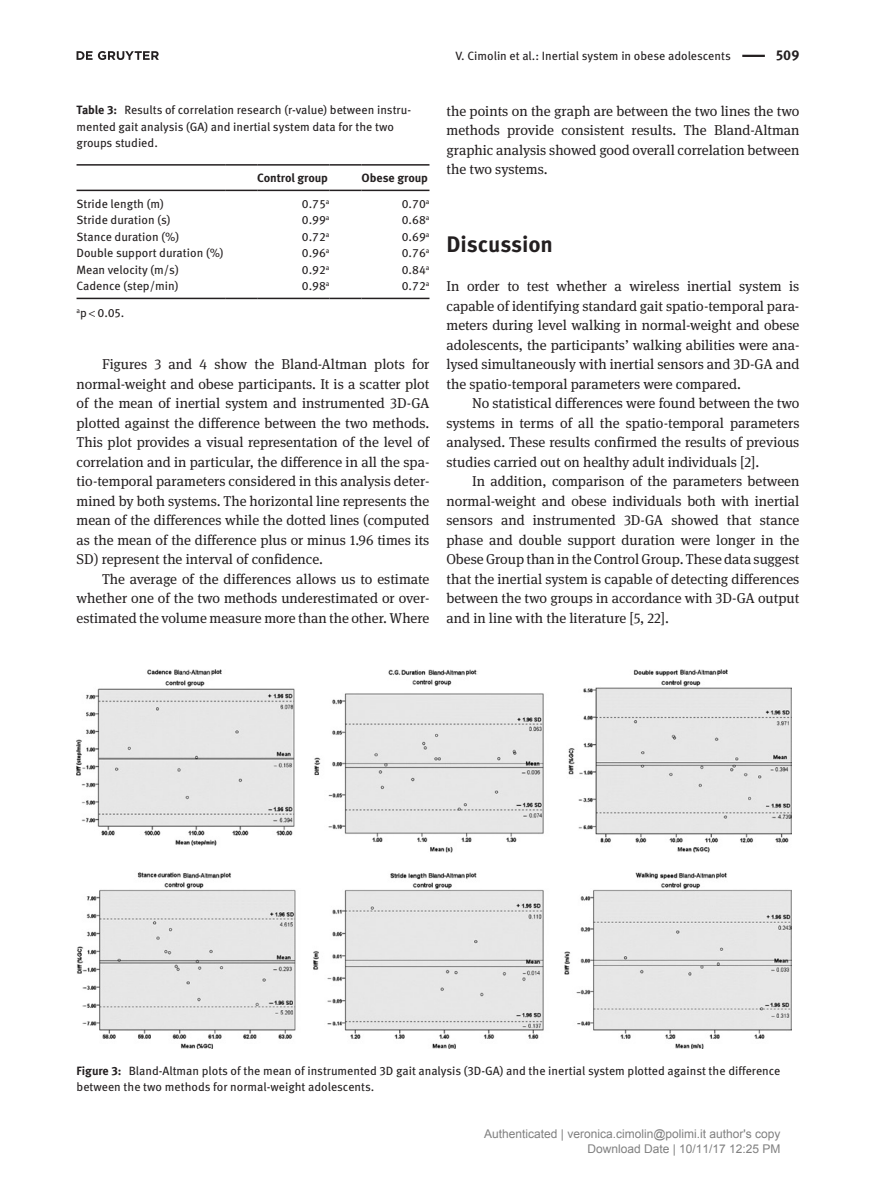
<style>
.page{position:relative;width:893px;height:1191px;background:#fff}
.page>*{position:absolute;margin:0;border:0;box-sizing:border-box;transform-origin:0 0}
.t1{font:700 22.5px "DG Meta Science";letter-spacing:-.005em;color:#231f20}
.t2{font:14.25px/19.5px "DG Meta Serif Science";color:#231f20;text-align:justify}
.t3{font:700 14.25px "DG Meta Science";color:#231f20}
.t4{font:12px/16.5px "DG Meta Science";color:#231f20}
.t5{font:12px/15px "Arial";color:#808080;text-align:right}
.t6{font:700 12px "DG Meta Science";letter-spacing:-.005em;color:#231f20}
.s1{font-weight:700}
</style>
<div class="page">
<hr style="left:742px;top:55px;width:23px;height:2px;background:#231f20">
<hr style="left:77px;top:298px;width:148px;height:1px;background:#231f20">
<hr style="left:225px;top:298px;width:32px;height:1px;background:#231f20">
<hr style="left:257px;top:298px;width:73px;height:1px;background:#231f20">
<hr style="left:330px;top:298px;width:32px;height:1px;background:#231f20">
<hr style="left:362px;top:298px;width:67px;height:1px;background:#231f20">
<hr style="left:77px;top:164px;width:148px;height:2px;background:#231f20">
<hr style="left:225px;top:164px;width:32px;height:2px;background:#231f20">
<hr style="left:77px;top:190px;width:148px;height:1px;background:#231f20">
<hr style="left:225px;top:190px;width:32px;height:1px;background:#231f20">
<hr style="left:257px;top:164px;width:73px;height:2px;background:#231f20">
<hr style="left:330px;top:164px;width:32px;height:2px;background:#231f20">
<hr style="left:257px;top:190px;width:73px;height:1px;background:#231f20">
<hr style="left:330px;top:190px;width:32px;height:1px;background:#231f20">
<hr style="left:362px;top:164px;width:67px;height:2px;background:#231f20">
<hr style="left:362px;top:190px;width:67px;height:1px;background:#231f20">
<img style="left:77px;top:669px;width:714px;height:379px">
<svg style="left:77px;top:51px;width:82px;height:9px"></svg>
<p class="t4" style="left:455px;top:47px;width:277px">V. Cimolin et al.: Inertial system in obese adolescents</p>
<p class="t3" style="left:776px;top:44px;width:25px">509</p>
<p class="t4" style="left:77px;top:101px;width:336px"><span class="s1">Table 3:</span> Results of correlation research (r-value) between instru&shy;mented gait analysis (GA) and inertial system data for the two groups studied.</p>
<p class="t6" style="left:257px;top:168px;width:72px">Control group</p>
<p class="t6" style="left:362px;top:168px;width:68px">Obese group</p>
<p class="t4" style="left:77px;top:195px;width:89px">Stride length (m)</p>
<p class="t4" style="left:302px;top:195px;width:29px">0.75<sup>a</sup></p>
<p class="t4" style="left:402px;top:195px;width:29px">0.70<sup>a</sup></p>
<p class="t4" style="left:77px;top:211px;width:95px">Stride duration (s)</p>
<p class="t4" style="left:302px;top:211px;width:29px">0.99<sup>a</sup></p>
<p class="t4" style="left:402px;top:211px;width:29px">0.68<sup>a</sup></p>
<p class="t4" style="left:77px;top:228px;width:104px">Stance duration (%)</p>
<p class="t4" style="left:302px;top:228px;width:29px">0.72<sup>a</sup></p>
<p class="t4" style="left:402px;top:228px;width:29px">0.69<sup>a</sup></p>
<p class="t4" style="left:77px;top:244px;width:149px">Double support duration (%)</p>
<p class="t4" style="left:302px;top:244px;width:29px">0.96<sup>a</sup></p>
<p class="t4" style="left:402px;top:244px;width:29px">0.76<sup>a</sup></p>
<p class="t4" style="left:77px;top:261px;width:104px">Mean velocity (m/s)</p>
<p class="t4" style="left:302px;top:261px;width:29px">0.92<sup>a</sup></p>
<p class="t4" style="left:402px;top:261px;width:29px">0.84<sup>a</sup></p>
<p class="t4" style="left:77px;top:277px;width:103px">Cadence (step/min)</p>
<p class="t4" style="left:302px;top:277px;width:29px">0.98<sup>a</sup></p>
<p class="t4" style="left:402px;top:277px;width:29px">0.72<sup>a</sup></p>
<p class="t4" style="left:77px;top:304px;width:49px"><sup>a</sup>p 0.05.</p>
<p class="t2" style="left:77px;top:354px;width:354px;text-indent:26px">Figures 3 and 4 show the Bland-Altman plots for normal-weight and obese participants. It is a scatter plot of the mean of inertial system and instrumented 3D-GA plotted against the difference between the two methods.<br>This plot provides a visual representation of the level of correlation and in particular, the difference in all the spa&shy;tio-temporal parameters considered in this analysis deter&shy;mined by both systems. The horizontal line represents the mean of the differences while the dotted lines (computed as the mean of the difference plus or minus 1.96 times its SD) represent the interval of confidence.</p>
<p class="t2" style="left:77px;top:569px;width:354px;text-indent:26px">The average of the differences allows us to estimate whether one of the two methods underestimated or over&shy;estimated the volume measure more than the other. Where</p>
<p class="t2" style="left:446px;top:101px;width:354px">the points on the graph are between the two lines the two methods provide consistent results. The Bland-Altman graphic analysis showed good overall correlation between the two systems.</p>
<h1 class="t1" style="left:446px;top:226px;width:108px">Discussion</h1>
<p class="t2" style="left:446px;top:276px;width:354px">In order to test whether a wireless inertial system is capable of identifying standard gait spatio-temporal para&shy;meters during level walking in normal-weight and obese adolescents, the participants’ walking abilities were ana&shy;lysed simultaneously with inertial sensors and 3D-GA and the spatio-temporal parameters were compared.</p>
<p class="t2" style="left:446px;top:393px;width:354px;text-indent:26px">No statistical differences were found between the two systems in terms of all the spatio-temporal parameters analysed. These results confirmed the results of previous studies carried out on healthy adult individuals [2].</p>
<p class="t2" style="left:446px;top:471px;width:354px;text-indent:26px">In addition, comparison of the parameters between normal-weight and obese individuals both with inertial sensors and instrumented 3D-GA showed that stance phase and double support duration were longer in the Obese Group than in the Control Group. These data suggest that the inertial system is capable of detecting differences between the two groups in accordance with 3D-GA output and in line with the literature [5, 22].</p>
<p class="t4" style="left:77px;top:1061px;width:705px"><span class="s1">Figure 3:</span> Bland-Altman plots of the mean of instrumented 3D gait analysis (3D-GA) and the inertial system plotted against the difference between the two methods for normal-weight adolescents.</p>
<p class="t5" style="left:484px;top:1127px;width:298px">Authenticated | veronica.cimolin@polimi.it author's copy<br>Download Date | 10/11/17 12:25 PM</p>
</div>
